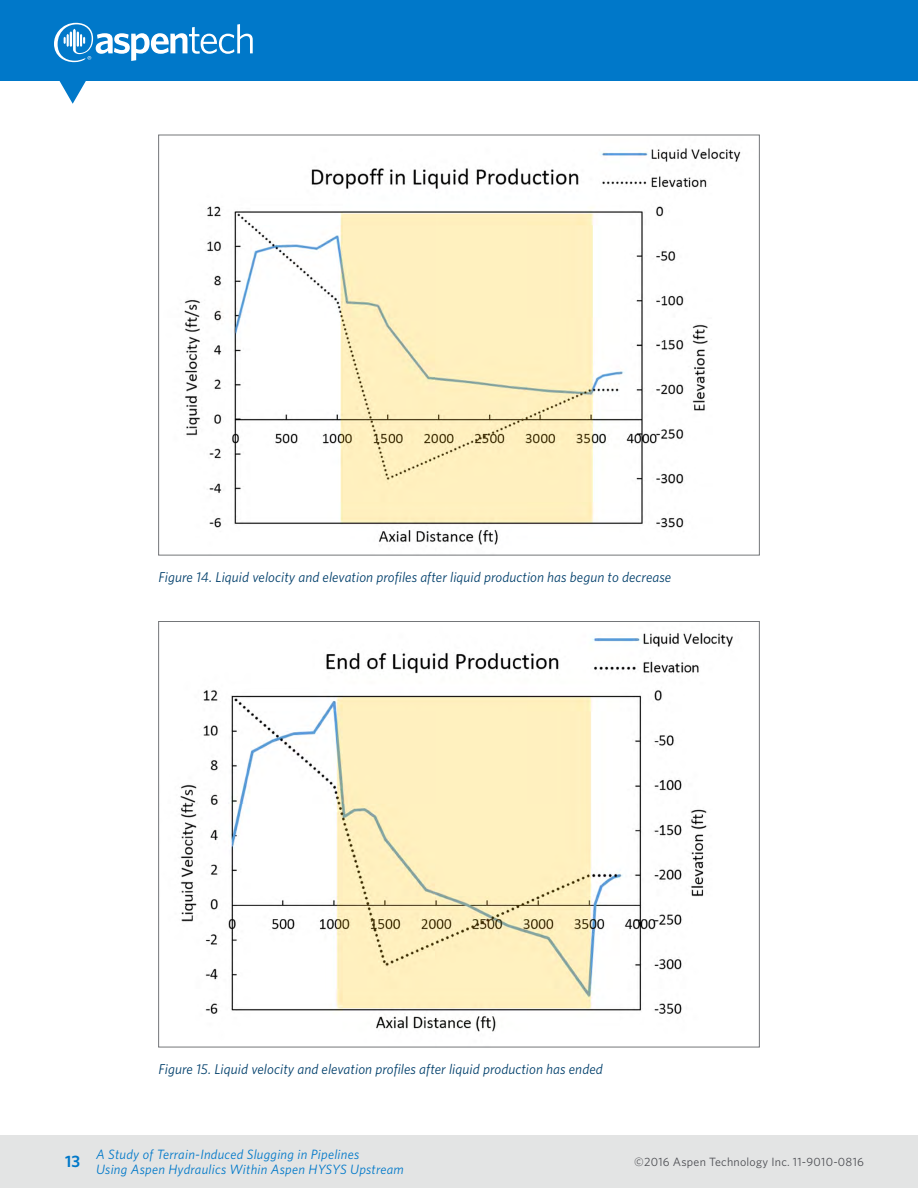
<style>
.page{position:relative;width:918px;height:1188px;background:#fff}
.page>*{position:absolute;margin:0;border:0;box-sizing:border-box;transform-origin:0 0}
.t1{font:600 16.5px "Whitney";color:#0078c9}
.t2{font:italic 14.25px "Whitney";letter-spacing:.005em;color:#003f6b}
.t3{font:italic 13.5px/15px "Whitney";letter-spacing:.02em;color:#0078c9}
.t4{font:12px "Whitney";letter-spacing:.02em;color:#4d4e53}
</style>
<div class="page">
<div style="left:0;top:1135px;width:918px;height:53px;background:#e3e4e4"></div>
<div style="left:0;top:0;width:918px;height:81px;background:#0078c9"></div>
<svg style="left:54px;top:23px;width:199px;height:81px"></svg>
<img style="left:184px;top:148px;width:557px;height:397px">
<img style="left:180px;top:633px;width:553px;height:399px">
<p class="t2" style="left:159px;top:567px;width:514px">Figure 14. Liquid velocity and elevation profiles after liquid production has begun to decrease</p>
<p class="t2" style="left:159px;top:1059px;width:446px">Figure 15. Liquid velocity and elevation profiles after liquid production has ended</p>
<p class="t1" style="left:65px;top:1151px;width:17px">13</p>
<p class="t3" style="left:96px;top:1146px;width:309px">A Study of Terrain-Induced Slugging in Pipelines<br>Using Aspen Hydraulics Within Aspen HYSYS Upstream</p>
<p class="t4" style="left:634px;top:1154px;width:231px">©2016 Aspen Technology Inc. 11-9010-0816</p>
</div>
